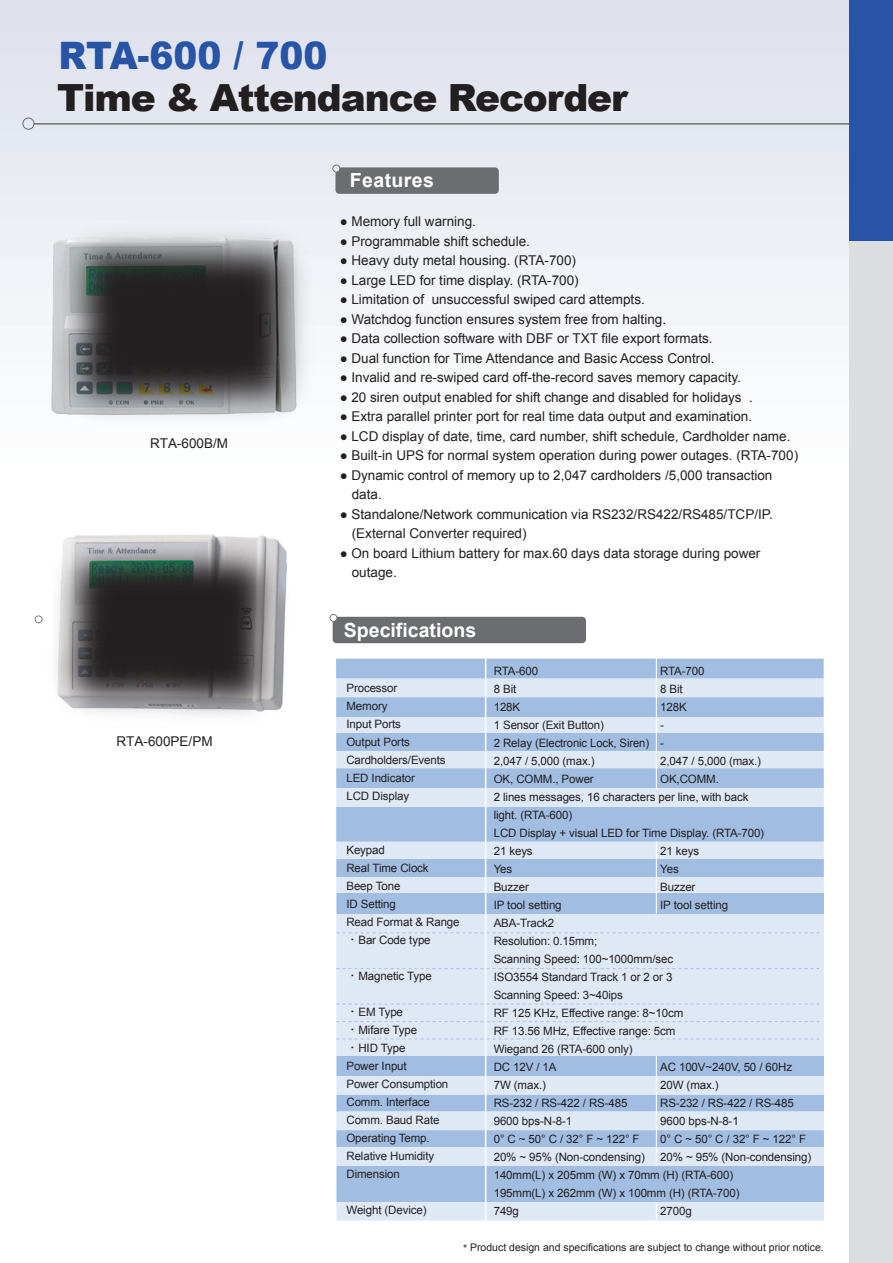
<style>
.page{position:relative;width:893px;height:1263px;background:#fff}
.page>*{position:absolute;margin:0;border:0;box-sizing:border-box;transform-origin:0 0}
.t1{font:900 37.8px "Arial";color:#2754a5;scale:.95 1}
.t2{font:900 37.5px "Arial";letter-spacing:-.03em;color:#231f20}
.t3{font:700 19.5px "Arial";color:#fff}
.t4{font:700 19.5px "Arial";letter-spacing:.02em;color:#fff}
.t5{font:13.5px/19.5px "Arial";color:#231f20}
.t6{font:11.55px/18px "Arial";letter-spacing:-.01em;color:#231f20}
.t7{font:10.5px "Arial";color:#231f20}
.s1{font-family:"Adobe Ming Std";font-weight:300;font-size:12px}
</style>
<div class="page">
<div style="left:336px;top:914px;width:488px;height:142px;background:#dfe8f5"></div>
<svg style="left:336px;top:659px;width:488px;height:255px;background:#bbcee9"></svg>
<div style="left:0;top:0;width:893px;height:511px;background:linear-gradient(to bottom,#dde0eb,#fff)"></div>
<svg style="left:332px;top:165px;width:167px;height:29px;background:#797b7e"></svg>
<hr style="left:34px;top:123px;width:816px;height:2px;background:#6c6d70">
<div style="left:22px;top:118px;width:12px;height:12px;border:1px solid #6c6d70;border-radius:50%"></div>
<svg style="left:330px;top:614px;width:256px;height:29px;background:#7b7c7f"></svg>
<svg style="left:35px;top:615px;width:4px;height:8px"></svg>
<div style="left:850px;top:0;width:43px;height:1263px;background:#dcdddf"></div>
<div style="left:849px;top:0;width:44px;height:240px;background:#2754a5"></div>
<hr style="left:656px;top:658px;width:1px;height:131px;background:#fff">
<hr style="left:656px;top:841px;width:1px;height:73px;background:#fff">
<svg style="left:336px;top:1056px;width:488px;height:164px;background:#bed0ea"></svg>
<svg style="left:336px;top:932px;width:483px;height:1px"></svg>
<svg style="left:336px;top:968px;width:483px;height:1px"></svg>
<svg style="left:336px;top:1004px;width:483px;height:1px"></svg>
<svg style="left:336px;top:1021px;width:483px;height:1px"></svg>
<svg style="left:336px;top:1038px;width:483px;height:1px"></svg>
<hr style="left:485px;top:655px;width:1px;height:569px;background:#fff">
<div style="left:33px;top:223px;width:12px;height:207px;background:#f5f7fa"></div>
<img style="left:39px;top:535px;width:248px;height:181px">
<img style="left:45px;top:217px;width:275px;height:216px">
<h1 class="t1" style="left:59px;top:28px;width:284px">RTA-600 / 700</h1>
<h2 class="t2" style="left:57px;top:70px;width:572px">Time &amp; Attendance Recorder</h2>
<p class="t5" style="left:150px;top:434px;width:80px">RTA-600B/M</p>
<p class="t5" style="left:117px;top:731px;width:98px">RTA-600PE/PM</p>
<h3 class="t4" style="left:350px;top:168px;width:86px">Features</h3>
<p class="t5" style="left:340px;top:212px;width:138px">● Memory full warning.</p>
<p class="t5" style="left:340px;top:232px;width:192px">● Programmable shift schedule.</p>
<p class="t5" style="left:340px;top:251px;width:238px">● Heavy duty metal housing. (RTA-700)</p>
<p class="t5" style="left:340px;top:271px;width:240px">● Large LED for time display. (RTA-700)</p>
<p class="t5" style="left:340px;top:290px;width:307px">● Limitation of unsuccessful swiped card attempts.</p>
<p class="t5" style="left:340px;top:310px;width:328px">● Watchdog function ensures system free from halting.</p>
<p class="t5" style="left:340px;top:329px;width:374px">● Data collection software with DBF or TXT file export formats.</p>
<p class="t5" style="left:340px;top:349px;width:376px">● Dual function for Time Attendance and Basic Access Control.</p>
<p class="t5" style="left:340px;top:368px;width:403px">● Invalid and re-swiped card off-the-record saves memory capacity.</p>
<p class="t5" style="left:340px;top:388px;width:415px">● 20 siren output enabled for shift change and disabled for holidays .</p>
<p class="t5" style="left:340px;top:407px;width:414px">● Extra parallel printer port for real time data output and examination.</p>
<p class="t5" style="left:340px;top:427px;width:452px">● LCD display of date, time, card number, shift schedule, Cardholder name.</p>
<p class="t5" style="left:340px;top:446px;width:460px">● Built-in UPS for normal system operation during power outages. (RTA-700)</p>
<p class="t5" style="left:352px;top:466px;width:422px;text-indent:-12px">● Dynamic control of memory up to 2,047 cardholders /5,000 transaction data.</p>
<p class="t5" style="left:352px;top:505px;width:423px;text-indent:-12px">● Standalone/Network communication via RS232/RS422/RS485/TCP/IP. (External Converter required)</p>
<p class="t5" style="left:352px;top:544px;width:410px;text-indent:-12px">● On board Lithium battery for max.60 days data storage during power outage.</p>
<h3 class="t3" style="left:344px;top:617px;width:134px">Specifications</h3>
<p class="t6" style="left:660px;top:662px;width:102px">RTA-700<br>8 Bit<br>128K<br>-<br>-<br>2,047 / 5,000 (max.)<br>OK,COMM.</p>
<p class="t6" style="left:494px;top:662px;width:272px">RTA-600<br>8 Bit<br>128K<br>1 Sensor (Exit Button)<br>2 Relay (Electronic Lock, Siren)<br>2,047 / 5,000 (max.)<br>OK, COMM., Power<br>2 lines messages, 16 characters per line, with back light. (RTA-600)<br>LCD Display + visual LED for Time Display. (RTA-700)<br>21 keys<br>Yes<br>Buzzer<br>IP tool setting<br>ABA-Track2<br>Resolution: 0.15mm;<br>Scanning Speed: 100~1000mm/sec<br>ISO3554 Standard Track 1 or 2 or 3<br>Scanning Speed: 3~40ips<br>RF 125 KHz, Effective range: 8~10cm<br>RF 13.56 MHz, Effective range: 5cm<br>Wiegand 26 (RTA-600 only)<br>DC 12V / 1A<br>7W (max.)<br>RS-232 / RS-422 / RS-485<br>9600 bps-N-8-1<br>0° C ~ 50° C / 32° F ~ 122° F<br>20% ~ 95% (Non-condensing)<br>140mm(L) x 205mm (W) x 70mm (H) (RTA-600)<br>195mm(L) x 262mm (W) x 100mm (H) (RTA-700)<br>749g</p>
<p class="t6" style="left:346px;top:678px;width:101px">Processor<br>Memory<br>Input Ports<br>Output Ports<br>Cardholders/Events<br>LED Indicator<br>LCD Display</p>
<p class="t6" style="left:346px;top:840px;width:115px">Keypad<br>Real Time Clock<br>Beep Tone<br>ID Setting<br>Read Format &amp; Range <span class="s1">‧</span>Bar Code type</p>
<p class="t6" style="left:346px;top:966px;width:87px"><span class="s1">‧</span>Magnetic Type</p>
<p class="t6" style="left:346px;top:1002px;width:103px"><span class="s1">‧</span>EM Type <span class="s1">‧</span>Mifare Type <span class="s1">‧</span>HID Type<br>Power Input<br>Power Consumption<br>Comm. Interface<br>Comm. Baud Rate<br>Operating Temp.<br>Relative Humidity<br>Dimension</p>
<p class="t6" style="left:346px;top:1200px;width:82px">Weight (Device)</p>
<p class="t6" style="left:660px;top:842px;width:69px">21 keys<br>Yes<br>Buzzer<br>IP tool setting</p>
<p class="t6" style="left:660px;top:1058px;width:153px">AC 100V~240V, 50 / 60Hz<br>20W (max.)<br>RS-232 / RS-422 / RS-485<br>9600 bps-N-8-1<br>0° C ~ 50° C / 32° F ~ 122° F<br>20% ~ 95% (Non-condensing)</p>
<p class="t6" style="left:660px;top:1202px;width:33px">2700g</p>
<p class="t7" style="left:463px;top:1240px;width:362px">* Product design and specifications are subject to change without prior notice.</p>
</div>
